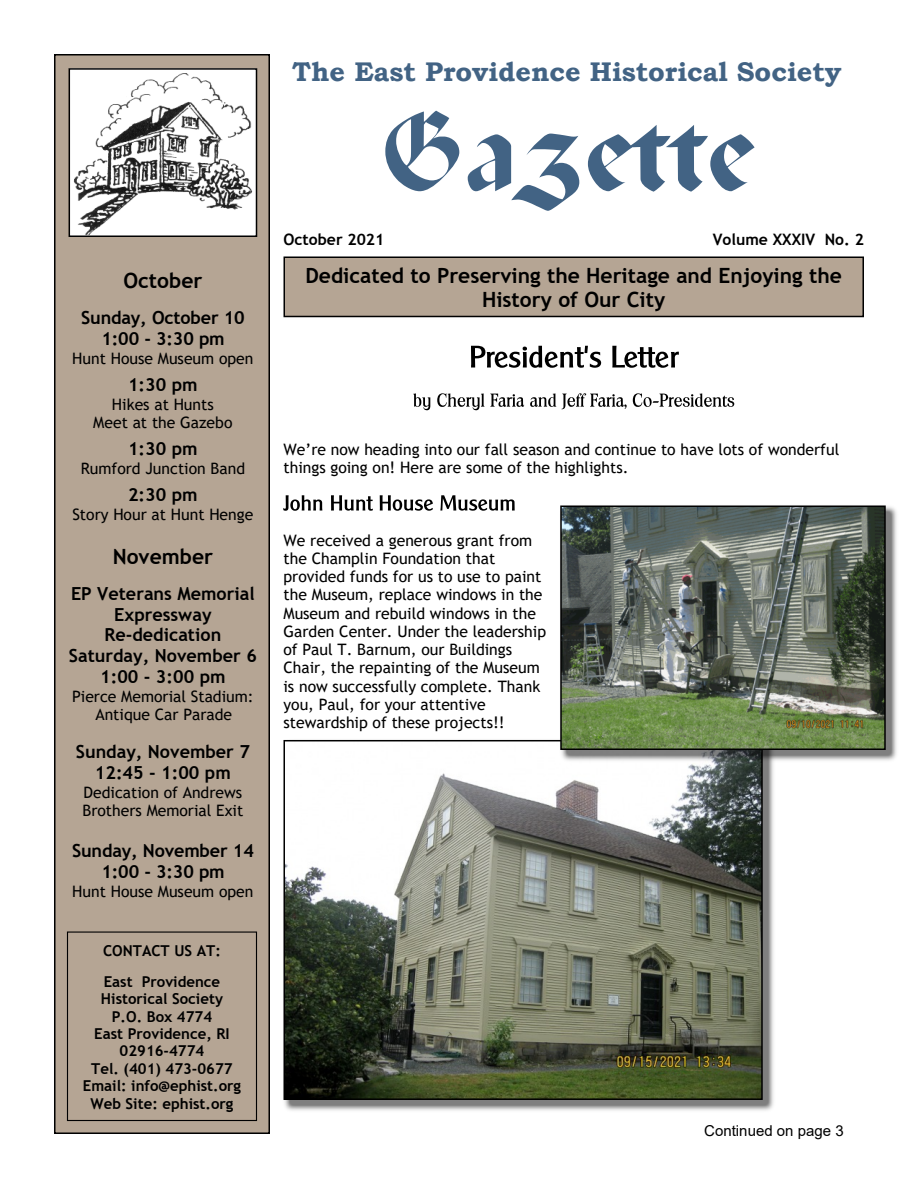
<style>
.page{position:relative;width:918px;height:1188px;background:#fff}
.page>*{position:absolute;margin:0;border:0;box-sizing:border-box;transform-origin:0 0}
.t1{font:108px "Excalibur SF";color:#426384}
.t2{font:700 27px "Bookman Old Style";color:#426384}
.t3{font:700 21px/24.3px "Trebuchet MS";color:#000;text-align:center}
.t4{font:700 18px/20.9px "Trebuchet MS";color:#000;text-align:center}
.t5{font:15.75px/18.3px "Trebuchet MS";color:#000}
.t6{font:700 15.75px "Trebuchet MS";color:#000}
.t7{font:700 15px/17.4px "Trebuchet MS";color:#000}
.t8{font:15px "Arial";color:#000}
</style>
<div class="page">
<div style="left:54px;top:54px;width:216px;height:1080px;background:#b5a594;border:2px solid #000"></div>
<img style="left:72px;top:71px;width:182px;height:163px">
<div style="left:69px;top:68px;width:188px;height:169px;border:2px solid #000"></div>
<svg style="left:283px;top:495px;width:39px;height:16px"></svg>
<svg style="left:331px;top:495px;width:42px;height:16px"></svg>
<svg style="left:380px;top:495px;width:53px;height:16px"></svg>
<svg style="left:440px;top:495px;width:75px;height:16px"></svg>
<div style="left:284px;top:256px;width:580px;height:61px;background:#b5a594;border:2px solid #000"></div>
<div style="left:67px;top:932px;width:190px;height:189px;border:1px solid #000"></div>
<svg style="left:471px;top:346px;width:130px;height:22px"></svg>
<svg style="left:612px;top:346px;width:67px;height:22px"></svg>
<svg style="left:413px;top:393px;width:17px;height:17px"></svg>
<svg style="left:437px;top:393px;width:47px;height:17px"></svg>
<svg style="left:490px;top:394px;width:34px;height:13px"></svg>
<svg style="left:530px;top:393px;width:26px;height:14px"></svg>
<svg style="left:562px;top:393px;width:65px;height:16px"></svg>
<svg style="left:633px;top:393px;width:101px;height:14px"></svg>
<img style="left:283px;top:739px;width:491px;height:372px">
<img style="left:287px;top:743px;width:473px;height:354px">
<div style="left:284px;top:740px;width:479px;height:360px;border:2px solid #000"></div>
<img style="left:558px;top:505px;width:339px;height:258px">
<img style="left:563px;top:509px;width:320px;height:238px">
<div style="left:560px;top:506px;width:326px;height:244px;border:2px solid #000"></div>
<h3 class="t3" style="left:123px;top:271px;width:81px">October</h3>
<p class="t4" style="left:81px;top:309px;width:165px">Sunday, October 10<br>1:00 - 3:30 pm</p>
<p class="t5" style="left:72px;top:350px;width:183px">Hunt House Museum open</p>
<p class="t4" style="left:128px;top:376px;width:71px">1:30 pm</p>
<p class="t5" style="left:93px;top:396px;width:141px;text-align:center">Hikes at Hunts<br>Meet at the Gazebo</p>
<p class="t4" style="left:128px;top:440px;width:71px">1:30 pm</p>
<p class="t5" style="left:81px;top:461px;width:166px">Rumford Junction Band</p>
<p class="t4" style="left:128px;top:486px;width:71px">2:30 pm</p>
<p class="t5" style="left:72px;top:507px;width:182px">Story Hour at Hunt Henge</p>
<h3 class="t3" style="left:113px;top:546px;width:102px">November</h3>
<p class="t4" style="left:69px;top:584px;width:190px">EP Veterans Memorial<br>Expressway<br>Re-dedication<br>Saturday, November 6<br>1:00 - 3:00 pm</p>
<p class="t5" style="left:72px;top:689px;width:183px;text-align:center">Pierce Memorial Stadium:<br>Antique Car Parade</p>
<p class="t4" style="left:76px;top:743px;width:176px">Sunday, November 7<br>12:45 - 1:00 pm</p>
<p class="t5" style="left:82px;top:784px;width:162px">Dedication of Andrews<br>Brothers Memorial Exit</p>
<p class="t4" style="left:72px;top:842px;width:183px">Sunday, November 14<br>1:00 - 3:30 pm</p>
<p class="t5" style="left:72px;top:884px;width:183px">Hunt House Museum open</p>
<p class="t7" style="left:103px;top:936px;width:119px;line-height:31.3px">CONTACT US AT:<br>East Providence</p>
<p class="t7" style="left:83px;top:992px;width:160px;text-align:center">Historical Society<br>P.O. Box 4774<br>East Providence, RI<br>02916-4774<br>Tel. (401) 473-0677<br>Email: info@ephist.org<br>Web Site: ephist.org</p>
<h2 class="t2" style="left:292px;top:62px;width:551px">The East Providence Historical Society</h2>
<h1 class="t1" style="left:381px;top:88px;width:374px">Gazette</h1>
<p class="t6" style="left:284px;top:234px;width:102px">October 2021</p>
<p class="t6" style="left:713px;top:234px;width:153px">Volume XXXIV No. 2</p>
<h3 class="t3" style="left:305px;top:265px;width:538px">Dedicated to Preserving the Heritage and Enjoying the<br>History of Our City</h3>
<p class="t5" style="left:284px;top:441px;width:557px">We’re now heading into our fall season and continue to have lots of wonderful things going on! Here are some of the highlights.</p>
<p class="t5" style="left:284px;top:532px;width:264px">We received a generous grant from the Champlin Foundation that provided funds for us to use to paint the Museum, replace windows in the Museum and rebuild windows in the Garden Center. Under the leadership of Paul T. Barnum, our Buildings Chair, the repainting of the Museum is now successfully complete. Thank you, Paul, for your attentive stewardship of these projects!!</p>
<p class="t8" style="left:704px;top:1125px;width:141px">Continued on page 3</p>
</div>
